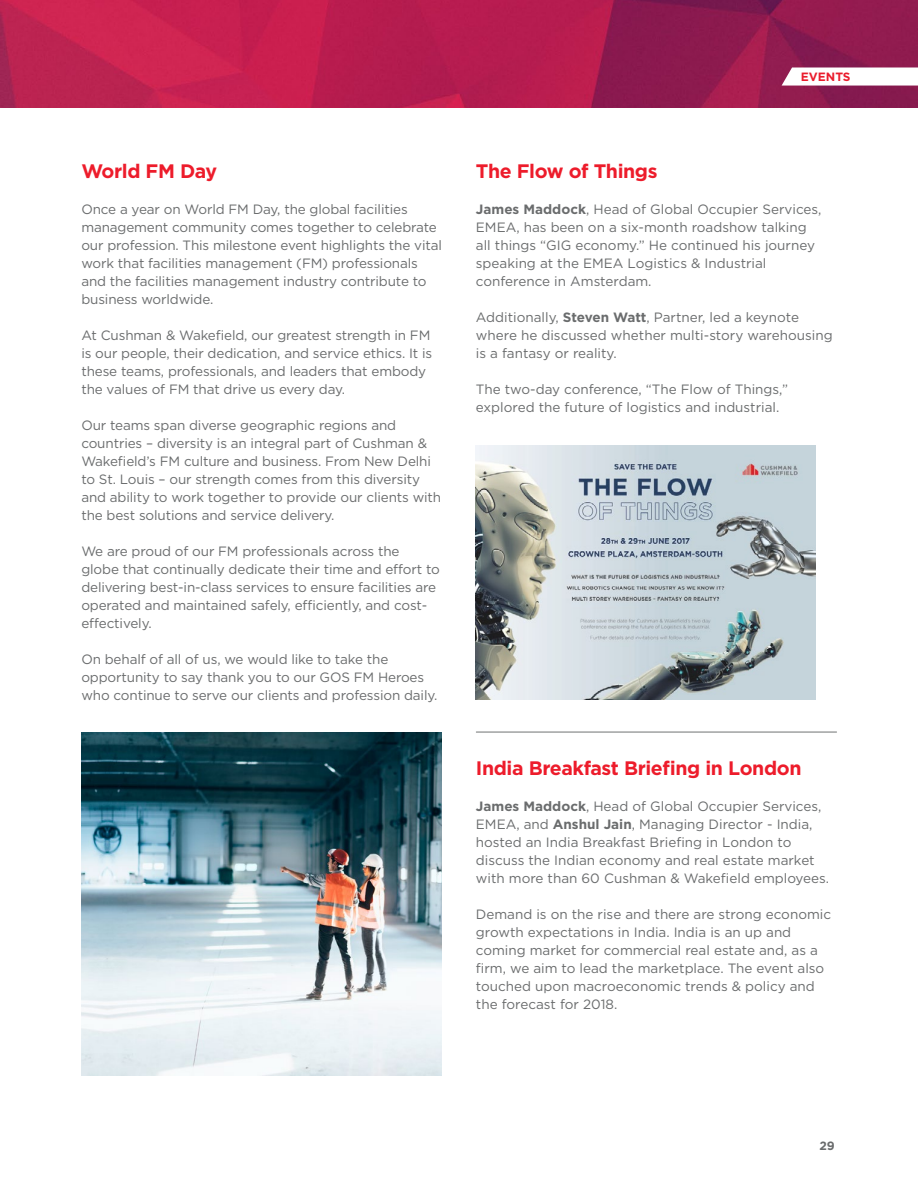
<style>
.page{position:relative;width:918px;height:1188px;background:#fff}
.page>*{position:absolute;margin:0;border:0;box-sizing:border-box;transform-origin:0 0}
.t1{font:700 19.5px "Gotham";letter-spacing:-.02em;color:#ed1c2b}
.t2{font:13.5px/18px "Gotham";letter-spacing:-.01em;color:#6a6c6d}
.t3{font:700 12px "Gotham";color:#ea1d2d}
.t4{font:700 12px "Gotham";color:#6a6c6d}
.s1{font-weight:700}
</style>
<div class="page">
<img style="left:0;top:0;width:918px;height:108px">
<svg style="left:782px;top:68px;width:136px;height:18px"></svg>
<img style="left:81px;top:732px;width:361px;height:344px">
<img style="left:476px;top:445px;width:339px;height:255px">
<hr style="left:476px;top:732px;width:361px;height:1px;background:#707272">
<h1 class="t1" style="left:81px;top:158px;width:137px">World FM Day</h1>
<p class="t2" style="left:81px;top:200px;width:362px">Once a year on World FM Day, the global facilities management community comes together to celebrate our profession. This milestone event highlights the vital work that facilities management (FM) professionals and the facilities management industry contribute to business worldwide.</p>
<p class="t2" style="left:81px;top:326px;width:352px">At Cushman &amp; Wakefield, our greatest strength in FM is our people, their dedication, and service ethics. It is these teams, professionals, and leaders that embody the values of FM that drive us every day.</p>
<p class="t2" style="left:81px;top:416px;width:361px">Our teams span diverse geographic regions and countries – diversity is an integral part of Cushman &amp; Wakefield’s FM culture and business. From New Delhi to St. Louis – our strength comes from this diversity and ability to work together to provide our clients with the best solutions and service delivery.</p>
<p class="t2" style="left:81px;top:541px;width:360px">We are proud of our FM professionals across the globe that continually dedicate their time and effort to delivering best-in-class services to ensure facilities are operated and maintained safely, efficiently, and cost&shy;effectively.</p>
<p class="t2" style="left:81px;top:649px;width:358px">On behalf of all of us, we would like to take the opportunity to say thank you to our GOS FM Heroes who continue to serve our clients and profession daily.</p>
<p class="t3" style="left:801px;top:69px;width:51px">EVENTS</p>
<h1 class="t1" style="left:476px;top:158px;width:183px">The Flow of Things</h1>
<p class="t2" style="left:476px;top:200px;width:347px"><span class="s1">James Maddock</span>, Head of Global Occupier Services, EMEA, has been on a six-month roadshow talking all things “GIG economy.” He continued his journey speaking at the EMEA Logistics &amp; Industrial conference in Amsterdam.</p>
<p class="t2" style="left:476px;top:308px;width:358px">Additionally, <span class="s1">Steven Watt</span>, Partner, led a keynote where he discussed whether multi-story warehousing is a fantasy or reality.</p>
<p class="t2" style="left:476px;top:379px;width:314px">The two-day conference, “The Flow of Things,” explored the future of logistics and industrial.</p>
<h1 class="t1" style="left:476px;top:755px;width:327px">India Breakfast Briefing in London</h1>
<p class="t2" style="left:476px;top:797px;width:355px"><span class="s1">James Maddock</span>, Head of Global Occupier Services, EMEA, and <span class="s1">Anshul Jain</span>, Managing Director - India, hosted an India Breakfast Briefing in London to discuss the Indian economy and real estate market with more than 60 Cushman &amp; Wakefield employees.</p>
<p class="t2" style="left:476px;top:905px;width:357px">Demand is on the rise and there are strong economic growth expectations in India. India is an up and coming market for commercial real estate and, as a firm, we aim to lead the marketplace. The event also touched upon macroeconomic trends &amp; policy and the forecast for 2018.</p>
<p class="t4" style="left:819px;top:1138px;width:17px">29</p>
</div>
